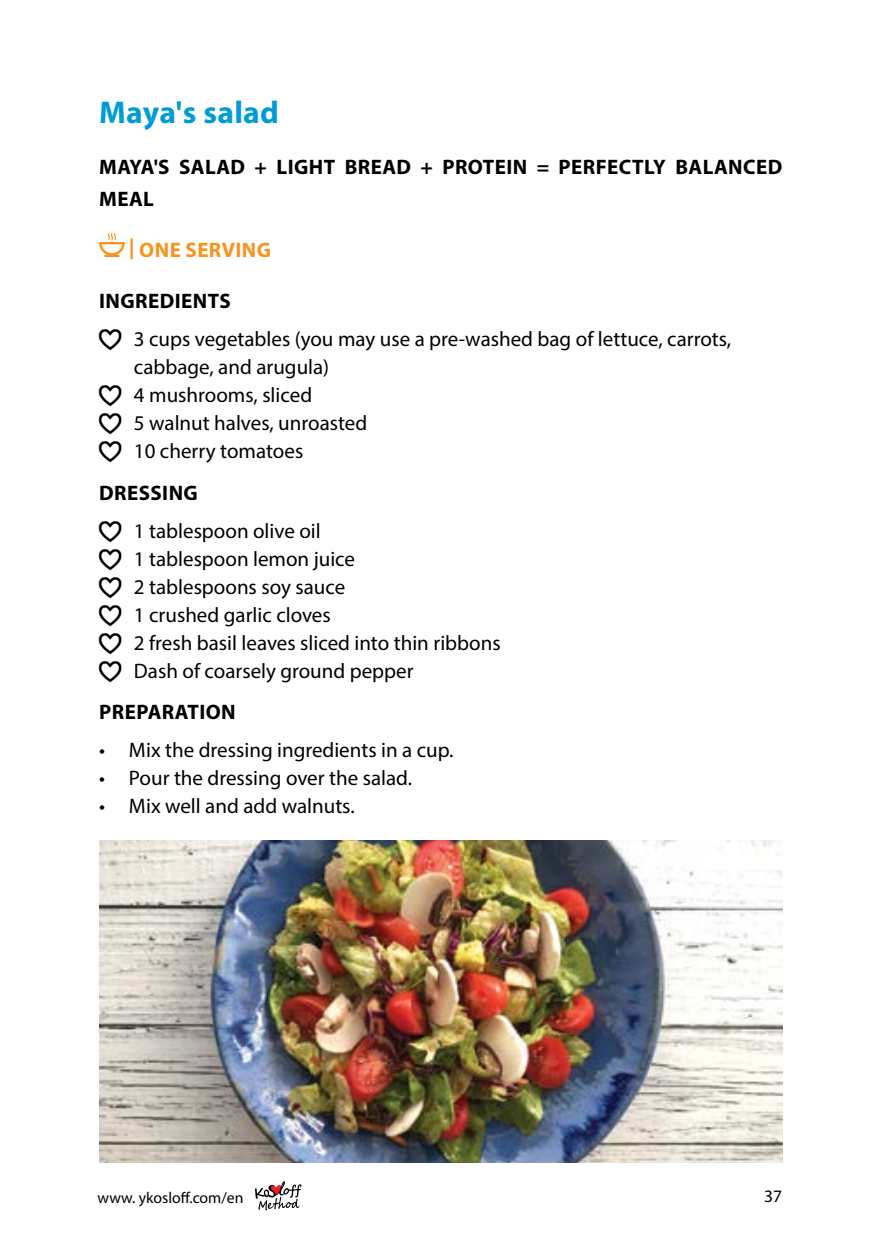
<style>
.page{position:relative;width:882px;height:1260px;background:#fff}
.page>*{position:absolute;margin:0;border:0;box-sizing:border-box;transform-origin:0 0}
.t1{font:700 31.5px "Myriad Pro";letter-spacing:.01em;color:#009cd7}
.t2{font:21px/28px "Myriad Pro";color:#000}
.t3{font:700 21px/31.5px "Myriad Pro";letter-spacing:.02em;color:#000}
.t4{font:700 21px "Myriad Pro";letter-spacing:.02em;color:#f7941e}
.t5{font:17.5px "Myriad Pro";color:#000}
.t6{font:15.75px "Myriad Pro";color:#000}
</style>
<div class="page">
<svg style="left:255px;top:1181px;width:47px;height:29px"></svg>
<svg style="left:99px;top:233px;width:26px;height:24px"></svg>
<img style="left:99px;top:840px;width:683px;height:322px">
<h1 class="t1" style="left:99px;top:92px;width:181px">Maya's salad</h1>
<p class="t3" style="left:99px;top:151px;width:685px">MAYA'S SALAD + LIGHT BREAD + PROTEIN = PERFECTLY BALANCED<br>MEAL</p>
<p class="t4" style="left:129px;top:236px;width:144px">| ONE SERVING</p>
<p class="t3" style="left:99px;top:285px;width:133px">INGREDIENTS</p>
<p class="t2" style="left:134px;top:325px;width:599px">3 cups vegetables (you may use a pre-washed bag of lettuce, carrots, cabbage, and arugula)<br>4 mushrooms, sliced<br>5 walnut halves, unroasted<br>10 cherry tomatoes</p>
<p class="t3" style="left:99px;top:476px;width:100px">DRESSING</p>
<p class="t2" style="left:134px;top:516px;width:368px">1 tablespoon olive oil<br>1 tablespoon lemon juice<br>2 tablespoons soy sauce<br>1 crushed garlic cloves<br>2 fresh basil leaves sliced into thin ribbons<br>Dash of coarsely ground pepper</p>
<p class="t3" style="left:99px;top:695px;width:138px">PREPARATION</p>
<p class="t2" style="left:99px;top:736px;width:356px">• Mix the dressing ingredients in a cup.</p>
<p class="t2" style="left:99px;top:764px;width:315px">• Pour the dressing over the salad.</p>
<p class="t2" style="left:99px;top:792px;width:257px">• Mix well and add walnuts.</p>
<p class="t6" style="left:98px;top:1188px;width:147px">www. ykosloff.com/en</p>
<p class="t5" style="left:764px;top:1186px;width:19px">37</p>
</div>
